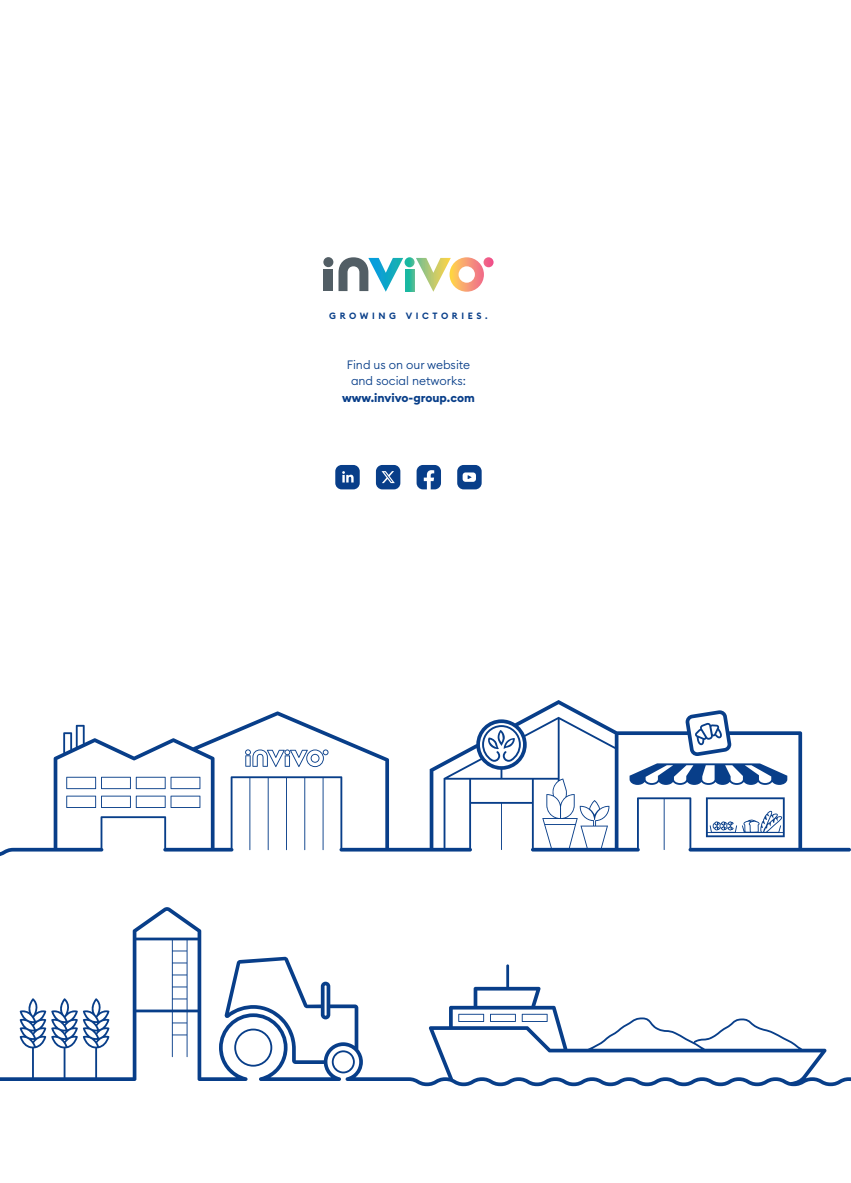
<style>
.page{position:relative;width:851px;height:1183px;background:#fff}
.page>*{position:absolute;margin:0;border:0;box-sizing:border-box;transform-origin:0 0}
.t1{font:300 12px/16.5px "Euclid Circular B";color:#083e89;text-align:center}
.t2{font:700 12px "Euclid Circular B";color:#083e89}
.t3{font:600 9px "Euclid Circular B";letter-spacing:.4em;color:#083e89}
</style>
<div class="page">
<svg style="left:0;top:907px;width:850px;height:178px"></svg>
<svg style="left:458px;top:1013px;width:26px;height:8px"></svg>
<svg style="left:490px;top:1013px;width:57px;height:8px"></svg>
<svg style="left:0;top:700px;width:850px;height:156px"></svg>
<svg style="left:245px;top:749px;width:83px;height:17px"></svg>
<svg style="left:482px;top:725px;width:38px;height:36px"></svg>
<svg style="left:629px;top:763px;width:158px;height:21px"></svg>
<svg style="left:705px;top:797px;width:79px;height:40px"></svg>
<svg style="left:694px;top:722px;width:27px;height:23px"></svg>
<div style="left:323px;top:257px;width:10px;height:10px;background:#525e65;border-radius:50%"></div>
<div style="left:324px;top:269px;width:9px;height:22px;background:#525e65"></div>
<svg style="left:338px;top:257px;width:155px;height:35px"></svg>
<svg style="left:405px;top:269px;width:9px;height:22px"></svg>
<svg style="left:457px;top:465px;width:24px;height:24px"></svg>
<svg style="left:416px;top:465px;width:25px;height:24px"></svg>
<svg style="left:335px;top:465px;width:24px;height:24px"></svg>
<svg style="left:376px;top:465px;width:24px;height:24px"></svg>
<p class="t3" style="left:329px;top:310px;width:160px">GROWING VICTORIES.</p>
<p class="t1" style="left:346px;top:356px;width:125px">Find us on our website and social networks:</p>
<p class="t2" style="left:342px;top:390px;width:134px">www.invivo-group.com</p>
</div>
